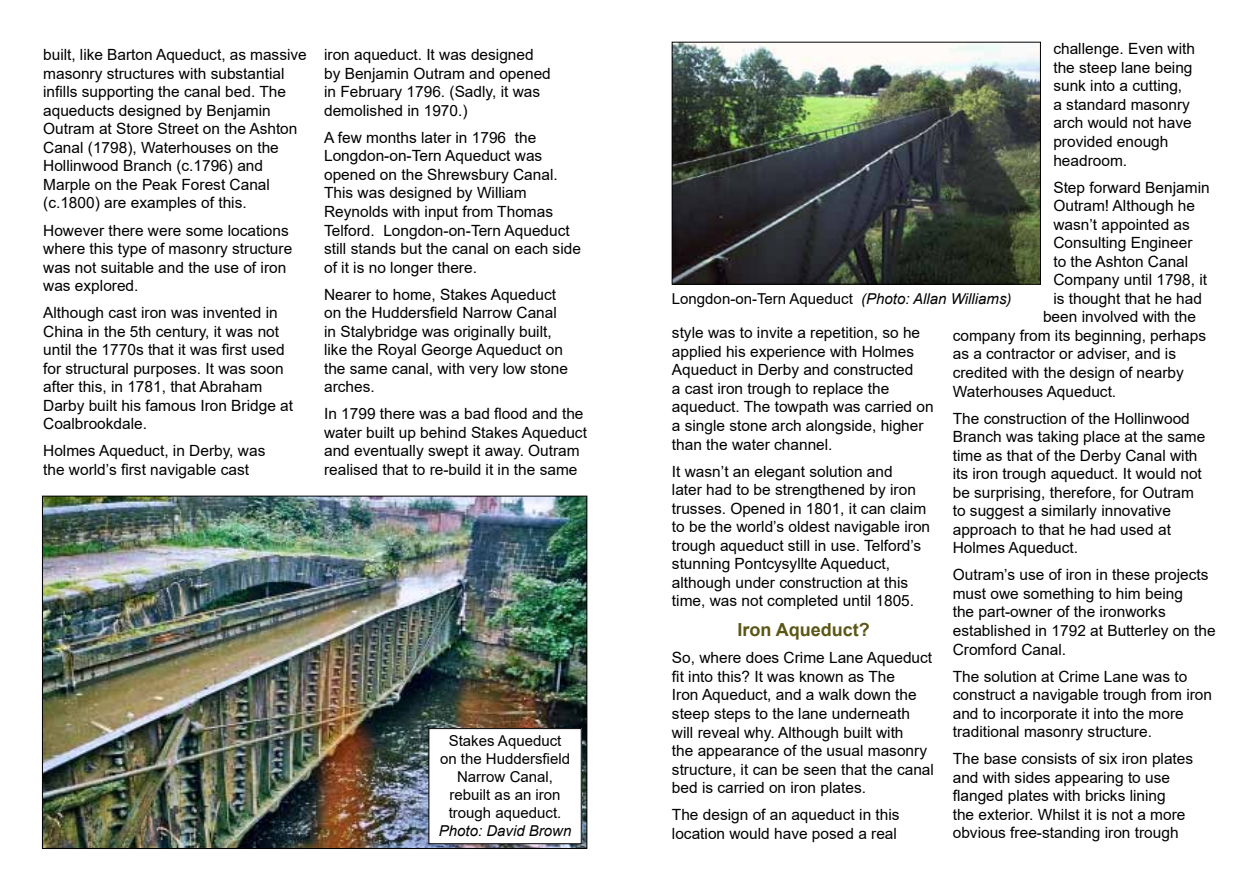
<style>
.page{position:relative;width:1259px;height:893px;background:#fff}
.page>*{position:absolute;margin:0;border:0;box-sizing:border-box;transform-origin:0 0}
.t1{font:700 18px "Arial";color:#5b5614}
.t2{font:15.45px/18.6px "Arial";color:#000}
.t3{font:15px/18px "Arial";color:#000;text-align:center}
.t4{font:italic 15px "Arial";color:#000}
.s1{font-style:italic}
</style>
<div class="page">
<img style="left:674px;top:44px;width:364px;height:238px">
<div style="left:672px;top:42px;width:368px;height:242px;border:1px solid #000"></div>
<img style="left:44px;top:498px;width:541px;height:349px">
<div style="left:429px;top:729px;width:152px;height:115px;background:#fff"></div>
<div style="left:428px;top:728px;width:153px;height:116px;border:1px solid #000"></div>
<p class="t2" style="left:43px;top:45px;width:265px">built, like Barton Aqueduct, as massive masonry structures with substantial infills supporting the canal bed. The aqueducts designed by Benjamin Outram at Store Street on the Ashton Canal (1798), Waterhouses on the Hollinwood Branch (c.1796) and Marple on the Peak Forest Canal (c.1800) are examples of this.</p>
<p class="t2" style="left:43px;top:221px;width:251px">However there were some locations where this type of masonry structure was not suitable and the use of iron was explored.</p>
<p class="t2" style="left:43px;top:303px;width:251px">Although cast iron was invented in<br>China in the 5th century, it was not until the 1770s that it was first used for structural purposes. It was soon after this, in 1781, that Abraham<br>Darby built his famous Iron Bridge at<br>Coalbrookdale.</p>
<p class="t2" style="left:43px;top:442px;width:224px">Holmes Aqueduct, in Derby, was the world’s first navigable cast</p>
<p class="t2" style="left:324px;top:45px;width:228px">iron aqueduct. It was designed by Benjamin Outram and opened in February 1796. (Sadly, it was demolished in 1970.)</p>
<p class="t2" style="left:324px;top:128px;width:258px">A few months later in 1796 the<br>Longdon-on-Tern Aqueduct was opened on the Shrewsbury Canal.<br>This was designed by William<br>Reynolds with input from Thomas<br>Telford. Longdon-on-Tern Aqueduct still stands but the canal on each side of it is no longer there.</p>
<p class="t2" style="left:324px;top:285px;width:245px">Nearer to home, Stakes Aqueduct on the Huddersfield Narrow Canal in Stalybridge was originally built, like the Royal George Aqueduct on the same canal, with very low stone arches.</p>
<p class="t2" style="left:324px;top:405px;width:264px">In 1799 there was a bad flood and the water built up behind Stakes Aqueduct and eventually swept it away. Outram realised that to re-build it in the same</p>
<p class="t3" style="left:440px;top:732px;width:132px">Stakes Aqueduct on the Huddersfield<br>Narrow Canal, rebuilt as an iron trough aqueduct.</p>
<p class="t4" style="left:439px;top:821px;width:134px">Photo: David Brown</p>
<p class="t2" style="left:1053px;top:39px;width:143px">challenge. Even with the steep lane being sunk into a cutting,<br>a standard masonry arch would not have provided enough headroom.</p>
<p class="t2" style="left:1053px;top:178px;width:158px">Step forward Benjamin</p>
<p class="t2" style="left:1053px;top:196px;width:143px">Outram! Although he</p>
<p class="t2" style="left:1053px;top:215px;width:138px">wasn’t appointed as</p>
<p class="t2" style="left:1053px;top:233px;width:141px">Consulting Engineer</p>
<p class="t2" style="left:1053px;top:252px;width:136px">to the Ashton Canal</p>
<p class="t2" style="left:1053px;top:270px;width:155px">Company until 1798, it</p>
<p class="t2" style="left:1053px;top:289px;width:150px">is thought that he had</p>
<p class="t2" style="left:1043px;top:308px;width:154px">been involved with the</p>
<p class="t2" style="left:952px;top:326px;width:255px">company from its beginning, perhaps</p>
<p class="t2" style="left:952px;top:345px;width:225px">as a contractor or adviser, and is</p>
<p class="t2" style="left:952px;top:363px;width:233px">credited with the design of nearby</p>
<p class="t2" style="left:952px;top:382px;width:165px">Waterhouses Aqueduct.</p>
<p class="t2" style="left:952px;top:409px;width:254px">The construction of the Hollinwood<br>Branch was taking place at the same time as that of the Derby Canal with its iron trough aqueduct. It would not be surprising, therefore, for Outram to suggest a similarly innovative approach to that he had used at<br>Holmes Aqueduct.</p>
<p class="t2" style="left:952px;top:566px;width:264px">Outram’s use of iron in these projects must owe something to him being<br>the part-owner of the ironworks established in 1792 at Butterley on the<br>Cromford Canal.</p>
<p class="t2" style="left:952px;top:667px;width:261px">The solution at Crime Lane was to construct a navigable trough from iron and to incorporate it into the more traditional masonry structure.</p>
<p class="t2" style="left:952px;top:749px;width:242px">The base consists of six iron plates and with sides appearing to use flanged plates with bricks lining<br>the exterior. Whilst it is not a more obvious free-standing iron trough</p>
<p class="t3" style="left:672px;top:290px;width:341px">Longdon-on-Tern Aqueduct <span class="s1">(Photo: Allan Williams)</span></p>
<p class="t2" style="left:672px;top:323px;width:263px">style was to invite a repetition, so he applied his experience with Holmes Aqueduct in Derby and constructed<br>a cast iron trough to replace the aqueduct. The towpath was carried on a single stone arch alongside, higher than the water channel.</p>
<p class="t2" style="left:672px;top:462px;width:260px">It wasn’t an elegant solution and<br>later had to be strengthened by iron trusses. Opened in 1801, it can claim to be the world’s oldest navigable iron trough aqueduct still in use. Telford’s stunning Pontcysyllte Aqueduct, although under construction at this time, was not completed until 1805.</p>
<p class="t1" style="left:737px;top:617px;width:134px">Iron Aqueduct?</p>
<p class="t2" style="left:672px;top:649px;width:263px">So, where does Crime Lane Aqueduct fit into this? It was known as The<br>Iron Aqueduct, and a walk down the steep steps to the lane underneath will reveal why. Although built with<br>the appearance of the usual masonry structure, it can be seen that the canal bed is carried on iron plates.</p>
<p class="t2" style="left:672px;top:805px;width:229px">The design of an aqueduct in this location would have posed a real</p>
</div>
